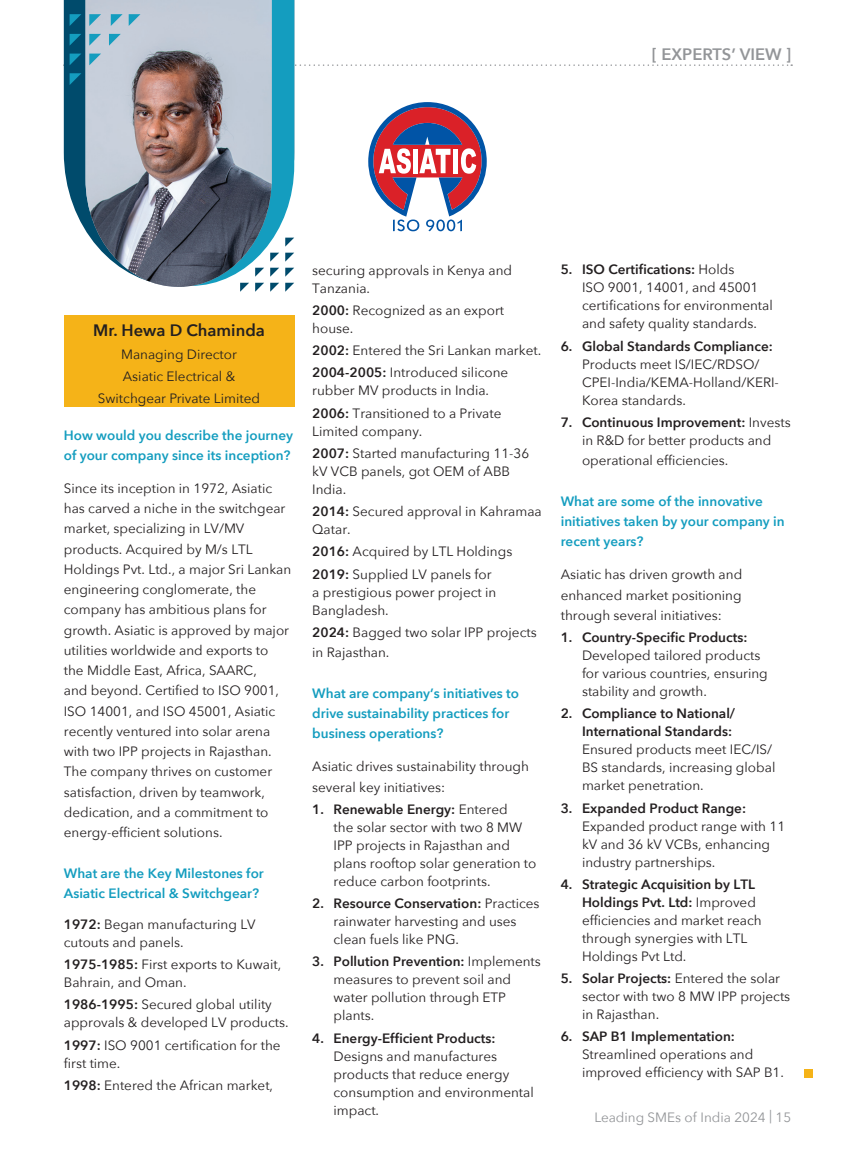
<style>
.page{position:relative;width:855px;height:1157px;background:#fff}
.page>*{position:absolute;margin:0;border:0;box-sizing:border-box;transform-origin:0 0}
.t1{font:600 16.5px "Avenir Next";color:#231f20}
.t2{font:600 16.5px "Avenir Next";color:#939598}
.t3{font:13.5px/18px "Avenir Next";color:#231f20}
.t4{font:600 13.5px/20.2px "Avenir Next";color:#149dbf}
.t5{font:600 13.5px/18px "Avenir Next";color:#231f20;text-align:right}
.t6{font:13.5px "Avenir Next";color:#939598}
.s1{font-weight:600}
</style>
<div class="page">
<div style="left:804px;top:1069px;width:8px;height:8px;background:#f5b318"></div>
<svg style="left:368px;top:102px;width:119px;height:129px"></svg>
<div style="left:64px;top:316px;width:230px;height:91px;background:#f5b318"></div>
<svg style="left:64px;top:0;width:21px;height:230px;background:#1f617e"></svg>
<svg style="left:272px;top:0;width:22px;height:283px;fill:#149dbf"></svg>
<svg style="left:285px;top:283px;width:9px;height:9px"></svg>
<svg style="left:285px;top:268px;width:9px;height:9px"></svg>
<svg style="left:285px;top:253px;width:9px;height:9px"></svg>
<svg style="left:285px;top:238px;width:9px;height:9px"></svg>
<svg style="left:272px;top:268px;width:7px;height:9px"></svg>
<svg style="left:272px;top:253px;width:7px;height:9px"></svg>
<svg style="left:270px;top:283px;width:9px;height:9px"></svg>
<svg style="left:255px;top:287px;width:5px;height:5px"></svg>
<svg style="left:240px;top:287px;width:5px;height:5px"></svg>
<img style="left:85px;top:0;width:187px;height:287px">
<svg style="left:70px;top:14px;width:11px;height:12px"></svg>
<svg style="left:70px;top:34px;width:11px;height:12px"></svg>
<svg style="left:70px;top:73px;width:11px;height:12px"></svg>
<svg style="left:89px;top:34px;width:12px;height:12px"></svg>
<svg style="left:64px;top:54px;width:728px;height:12px"></svg>
<svg style="left:109px;top:34px;width:12px;height:12px"></svg>
<svg style="left:89px;top:14px;width:12px;height:12px"></svg>
<svg style="left:111px;top:14px;width:12px;height:12px"></svg>
<svg style="left:129px;top:14px;width:11px;height:12px"></svg>
<p class="t2" style="left:652px;top:40px;width:141px">[ EXPERTS’ VIEW ]</p>
<p class="t1" style="left:93px;top:316px;width:173px">Mr. Hewa D Chaminda</p>
<p class="t3" style="left:98px;top:342px;width:164px;line-height:22.2px;text-align:center">Managing Director<br>Asiatic Electrical &amp;<br>Switchgear Private Limited</p>
<p class="t4" style="left:64px;top:424px;width:231px">How would you describe the journey of your company since its inception?</p>
<p class="t3" style="left:64px;top:477px;width:229px;line-height:20.2px">Since its inception in 1972, Asiatic has carved a niche in the switchgear market, specializing in LV/MV products. Acquired by M/s LTL Holdings Pvt. Ltd., a major Sri Lankan engineering conglomerate, the company has ambitious plans for growth. Asiatic is approved by major utilities worldwide and exports to the Middle East, Africa, SAARC,<br>and beyond. Certified to ISO 9001, ISO 14001, and ISO 45001, Asiatic recently ventured into solar arena with two IPP projects in Rajasthan.<br>The company thrives on customer satisfaction, driven by teamwork, dedication, and a commitment to energy-efficient solutions.</p>
<p class="t4" style="left:64px;top:862px;width:201px">What are the Key Milestones for<br>Asiatic Electrical &amp; Switchgear?</p>
<p class="t3" style="left:64px;top:914px;width:193px"><span class="s1">1972:</span> Began manufacturing LV cutouts and panels.</p>
<p class="t3" style="left:64px;top:954px;width:219px"><span class="s1">1975-1985:</span> First exports to Kuwait,<br>Bahrain, and Oman.</p>
<p class="t3" style="left:64px;top:995px;width:226px"><span class="s1">1986-1995:</span> Secured global utility approvals &amp; developed LV products.</p>
<p class="t3" style="left:64px;top:1035px;width:218px"><span class="s1">1997:</span> ISO 9001 certification for the first time.</p>
<p class="t3" style="left:64px;top:1075px;width:211px"><span class="s1">1998:</span> Entered the African market,</p>
<p class="t3" style="left:312px;top:260px;width:201px">securing approvals in Kenya and<br>Tanzania.</p>
<p class="t3" style="left:312px;top:300px;width:193px"><span class="s1">2000:</span> Recognized as an export house.</p>
<p class="t3" style="left:312px;top:339px;width:230px;line-height:22.2px"><span class="s1">2002:</span> Entered the Sri Lankan market.<br><span class="s1">2004-2005:</span> Introduced silicone</p>
<p class="t3" style="left:312px;top:379px;width:191px;line-height:22.2px">rubber MV products in India.<br><span class="s1">2006:</span> Transitioned to a Private</p>
<p class="t3" style="left:312px;top:419px;width:218px;line-height:22.2px">Limited company.<br><span class="s1">2007:</span> Started manufacturing 11-36</p>
<p class="t3" style="left:312px;top:461px;width:199px">kV VCB panels, got OEM of ABB<br>India.</p>
<p class="t3" style="left:312px;top:502px;width:231px"><span class="s1">2014:</span> Secured approval in Kahramaa<br>Qatar.</p>
<p class="t3" style="left:312px;top:540px;width:202px;line-height:22.2px"><span class="s1">2016:</span> Acquired by LTL Holdings<br><span class="s1">2019:</span> Supplied LV panels for</p>
<p class="t3" style="left:312px;top:582px;width:186px">a prestigious power project in<br>Bangladesh.</p>
<p class="t3" style="left:312px;top:621px;width:226px;line-height:20.2px"><span class="s1">2024:</span> Bagged two solar IPP projects in Rajasthan.</p>
<p class="t4" style="left:312px;top:682px;width:208px">What are company’s initiatives to drive sustainability practices for business operations?</p>
<p class="t3" style="left:312px;top:756px;width:218px;line-height:20.2px">Asiatic drives sustainability through several key initiatives:</p>
<p class="t3" style="left:333px;top:799px;width:204px;text-indent:-21px"><span class="s1">1. Renewable Energy:</span> Entered<br>the solar sector with two 8 MW<br>IPP projects in Rajasthan and plans rooftop solar generation to reduce carbon footprints.</p>
<p class="t3" style="left:333px;top:893px;width:207px;text-indent:-21px"><span class="s1">2. Resource Conservation:</span> Practices rainwater harvesting and uses clean fuels like PNG.</p>
<p class="t3" style="left:333px;top:952px;width:209px;text-indent:-21px"><span class="s1">3. Pollution Prevention:</span> Implements measures to prevent soil and water pollution through ETP plants.</p>
<p class="t5" style="left:312px;top:1028px;width:185px">4. Energy-Efficient Products:</p>
<p class="t3" style="left:333px;top:1046px;width:202px">Designs and manufactures products that reduce energy consumption and environmental impact.</p>
<p class="t3" style="left:582px;top:260px;width:192px;text-indent:-21px"><span class="s1">5. ISO Certifications:</span> Holds<br>ISO 9001, 14001, and 45001 certifications for environmental and safety quality standards.</p>
<p class="t5" style="left:561px;top:337px;width:214px">6. Global Standards Compliance:</p>
<p class="t3" style="left:582px;top:354px;width:198px">Products meet IS/IEC/RDSO/<br>CPEI-India/KEMA-Holland/KERI-<br>Korea standards.</p>
<p class="t3" style="left:561px;top:413px;width:231px;text-align:center"><span class="s1">7. Continuous Improvement:</span> Invests in R&amp;D for better products and</p>
<p class="t3" style="left:582px;top:451px;width:148px">operational efficiencies.</p>
<p class="t4" style="left:561px;top:490px;width:225px">What are some of the innovative initiatives taken by your company in recent years?</p>
<p class="t3" style="left:561px;top:564px;width:183px;line-height:20.2px;text-align:justify">Asiatic has driven growth and enhanced market positioning through several initiatives:</p>
<p class="t5" style="left:561px;top:628px;width:188px">1. Country-Specific Products:</p>
<p class="t3" style="left:582px;top:646px;width:187px">Developed tailored products for various countries, ensuring stability and growth.</p>
<p class="t5" style="left:561px;top:704px;width:176px">2. Compliance to National/<br>International Standards:</p>
<p class="t3" style="left:582px;top:740px;width:195px">Ensured products meet IEC/IS/<br>BS standards, increasing global market penetration.</p>
<p class="t5" style="left:561px;top:798px;width:187px">3. Expanded Product Range:</p>
<p class="t3" style="left:582px;top:816px;width:205px">Expanded product range with 11 kV and 36 kV VCBs, enhancing industry partnerships.</p>
<p class="t3" style="left:582px;top:874px;width:181px;text-indent:-21px"><span class="s1">4. Strategic Acquisition by LTL<br>Holdings Pvt. Ltd:</span> Improved efficiencies and market reach through synergies with LTL<br>Holdings Pvt Ltd.</p>
<p class="t3" style="left:582px;top:968px;width:210px;text-indent:-21px"><span class="s1">5. Solar Projects:</span> Entered the solar sector with two 8 MW IPP projects in Rajasthan.</p>
<p class="t5" style="left:561px;top:1027px;width:176px">6. SAP B1 Implementation:</p>
<p class="t3" style="left:582px;top:1045px;width:203px">Streamlined operations and improved efficiency with SAP B1.</p>
<p class="t6" style="left:594px;top:1105px;width:198px">Leading SMEs of India 2024 | 15</p>
</div>
